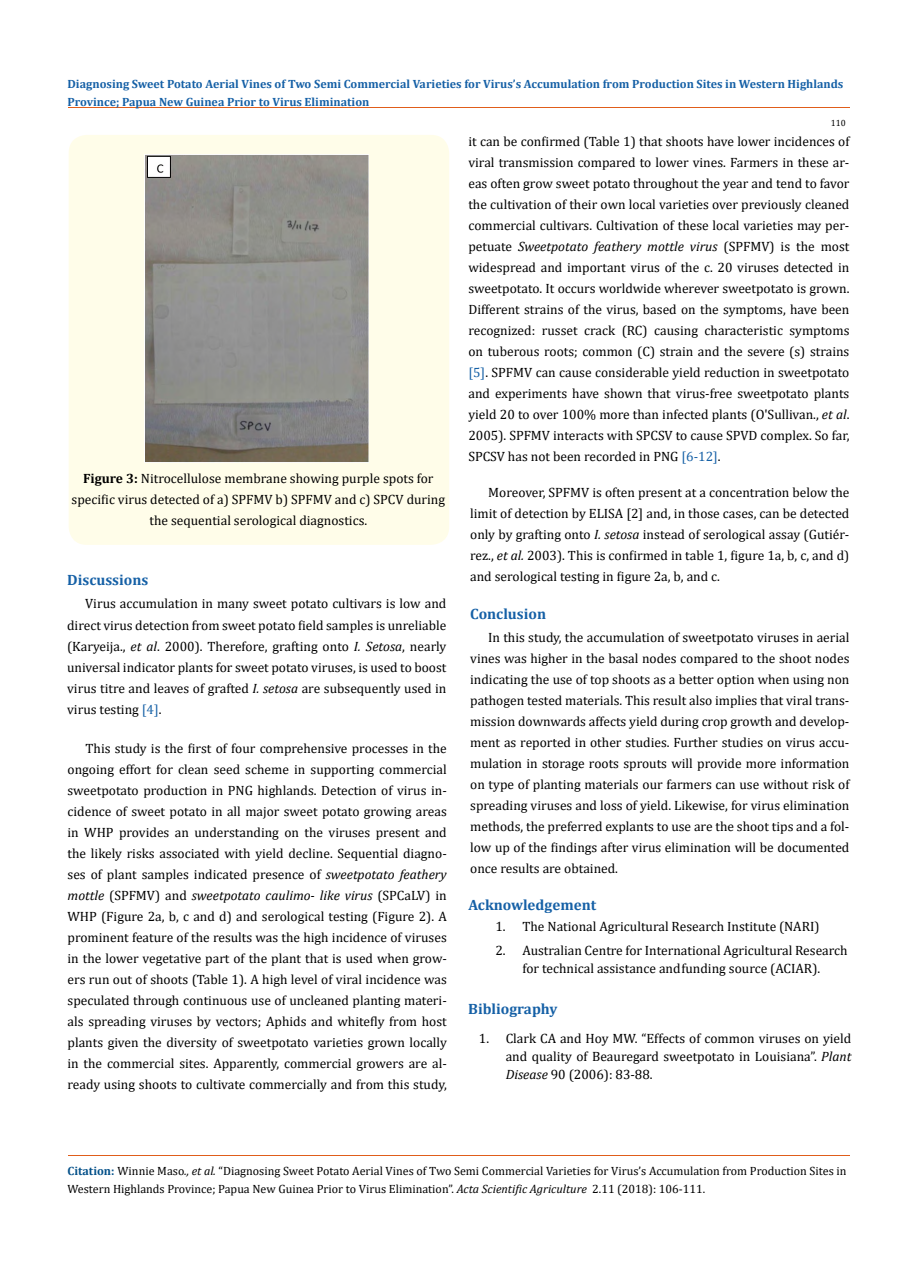
<style>
.page{position:relative;width:917px;height:1262px;background:#fff}
.page>*{position:absolute;margin:0;border:0;box-sizing:border-box;transform-origin:0 0}
.t1{font:700 15px "Cambria";color:#1560a6}
.t2{font:13.5px/21px "Cambria";color:#000;text-align:justify}
.t3{font:12px/18px "Cambria";color:#000}
.t4{font:700 12px/18px "Cambria";color:#1560a6}
.t5{font:9px "Cambria";color:#000}
.s1{font-weight:700}
.s2{font-style:italic}
.s3{color:#1560a6}
.s4{font-weight:700;color:#035089}
</style>
<div class="page">
<div style="left:69px;top:135px;width:380px;height:410px;background:#fffde9;border-radius:18px"></div>
<img style="left:145px;top:154px;width:224px;height:308px">
<hr style="left:68px;top:108px;width:781px;height:1px;background:#e05d1a">
<hr style="left:68px;top:1155px;width:781px;height:1px;background:#e05d1a">
<p class="t4" style="left:67px;top:75px;width:777px">Diagnosing Sweet Potato Aerial Vines of Two Semi Commercial Varieties for Virus’s Accumulation from Production Sites in Western Highlands<br>Province; Papua New Guinea Prior to Virus Elimination</p>
<p class="t2" style="left:72px;top:468px;width:375px;text-align:center"><span class="s1">Figure 3:</span> Nitrocellulose membrane showing purple spots for specific virus detected of a) SPFMV b) SPFMV and c) SPCV during the sequential serological diagnostics.</p>
<p class="t1" style="left:67px;top:569px;width:83px">Discussions</p>
<p class="t2" style="left:67px;top:593px;width:381px;text-indent:18px">Virus accumulation in many sweet potato cultivars is low and direct virus detection from sweet potato field samples is unreliable (Karyeija., <span class="s2">et al</span>. 2000). Therefore, grafting onto <span class="s2">I. Setosa</span>, nearly universal indicator plants for sweet potato viruses, is used to boost virus titre and leaves of grafted <span class="s2">I. setosa</span> are subsequently used in virus testing <span class="s3">[4]</span>.</p>
<p class="t2" style="left:68px;top:738px;width:381px;text-indent:18px">This study is the first of four comprehensive processes in the ongoing effort for clean seed scheme in supporting commercial sweetpotato production in PNG highlands. Detection of virus in&shy;cidence of sweet potato in all major sweet potato growing areas in WHP provides an understanding on the viruses present and the likely risks associated with yield decline. Sequential diagno&shy;ses of plant samples indicated presence of <span class="s2">sweetpotato feathery mottle</span> (SPFMV) and <span class="s2">sweetpotato caulimo- like virus</span> (SPCaLV) in WHP (Figure 2a, b, c and d) and serological testing (Figure 2). A prominent feature of the results was the high incidence of viruses in the lower vegetative part of the plant that is used when grow&shy;ers run out of shoots (Table 1). A high level of viral incidence was speculated through continuous use of uncleaned planting materi&shy;als spreading viruses by vectors; Aphids and whitefly from host plants given the diversity of sweetpotato varieties grown locally in the commercial sites. Apparently, commercial growers are al&shy;ready using shoots to cultivate commercially and from this study,</p>
<p class="t5" style="left:830px;top:118px;width:16px">110</p>
<p class="t2" style="left:468px;top:130px;width:382px">it can be confirmed (Table 1) that shoots have lower incidences of viral transmission compared to lower vines. Farmers in these ar&shy;eas often grow sweet potato throughout the year and tend to favor the cultivation of their own local varieties over previously cleaned commercial cultivars. Cultivation of these local varieties may per&shy;petuate <span class="s2">Sweetpotato feathery mottle virus</span> (SPFMV) is the most widespread and important virus of the c. 20 viruses detected in sweetpotato. It occurs worldwide wherever sweetpotato is grown.<br>Different strains of the virus, based on the symptoms, have been recognized: russet crack (RC) causing characteristic symptoms on tuberous roots; common (C) strain and the severe (s) strains <span class="s3">[5]</span>. SPFMV can cause considerable yield reduction in sweetpotato and experiments have shown that virus-free sweetpotato plants yield 20 to over 100% more than infected plants (O'Sullivan., <span class="s2">et al</span>.<br>2005). SPFMV interacts with SPCSV to cause SPVD complex. So far, SPCSV has not been recorded in PNG <span class="s3">[6-12]</span>.</p>
<p class="t2" style="left:470px;top:482px;width:381px;text-indent:18px">Moreover, SPFMV is often present at a concentration below the limit of detection by ELISA [2] and, in those cases, can be detected only by grafting onto <span class="s2">I. setosa</span> instead of serological assay (Gutiér&shy;rez., <span class="s2">et al.</span> 2003). This is confirmed in table 1, figure 1a, b, c, and d) and serological testing in figure 2a, b, and c.</p>
<p class="t1" style="left:470px;top:603px;width:77px">Conclusion</p>
<p class="t2" style="left:470px;top:627px;width:381px;text-indent:18px">In this study, the accumulation of sweetpotato viruses in aerial vines was higher in the basal nodes compared to the shoot nodes indicating the use of top shoots as a better option when using non pathogen tested materials. This result also implies that viral trans&shy;mission downwards affects yield during crop growth and develop&shy;ment as reported in other studies. Further studies on virus accu&shy;mulation in storage roots sprouts will provide more information on type of planting materials our farmers can use without risk of spreading viruses and loss of yield. Likewise, for virus elimination methods, the preferred explants to use are the shoot tips and a fol&shy;low up of the findings after virus elimination will be documented once results are obtained.</p>
<p class="t1" style="left:468px;top:894px;width:129px">Acknowledgement</p>
<p class="t2" style="left:495px;top:916px;width:326px">1. The National Agricultural Research Institute (NARI)</p>
<p class="t2" style="left:495px;top:941px;width:354px;line-height:18px;text-align:center">2. Australian Centre for International Agricultural Research for technical assistance and funding source (ACIAR).</p>
<p class="t1" style="left:468px;top:998px;width:91px">Bibliography</p>
<p class="t2" style="left:505px;top:1029px;width:347px;line-height:18px;text-indent:-27px">1. Clark CA and Hoy MW. “Effects of common viruses on yield and quality of Beauregard sweetpotato in Louisiana”. <span class="s2">Plant Disease</span> 90 (2006): 83-88.</p>
<p class="t3" style="left:67px;top:1161px;width:780px"><span class="s4">Citation:</span> Winnie Maso<span class="s2">., et al.</span> “Diagnosing Sweet Potato Aerial Vines of Two Semi Commercial Varieties for Virus’s Accumulation from Production Sites in<br>Western Highlands Province; Papua New Guinea Prior to Virus Elimination”. <span class="s2">Acta Scientific Agriculture</span> 2.11 (2018): 106-111.</p>
</div>
